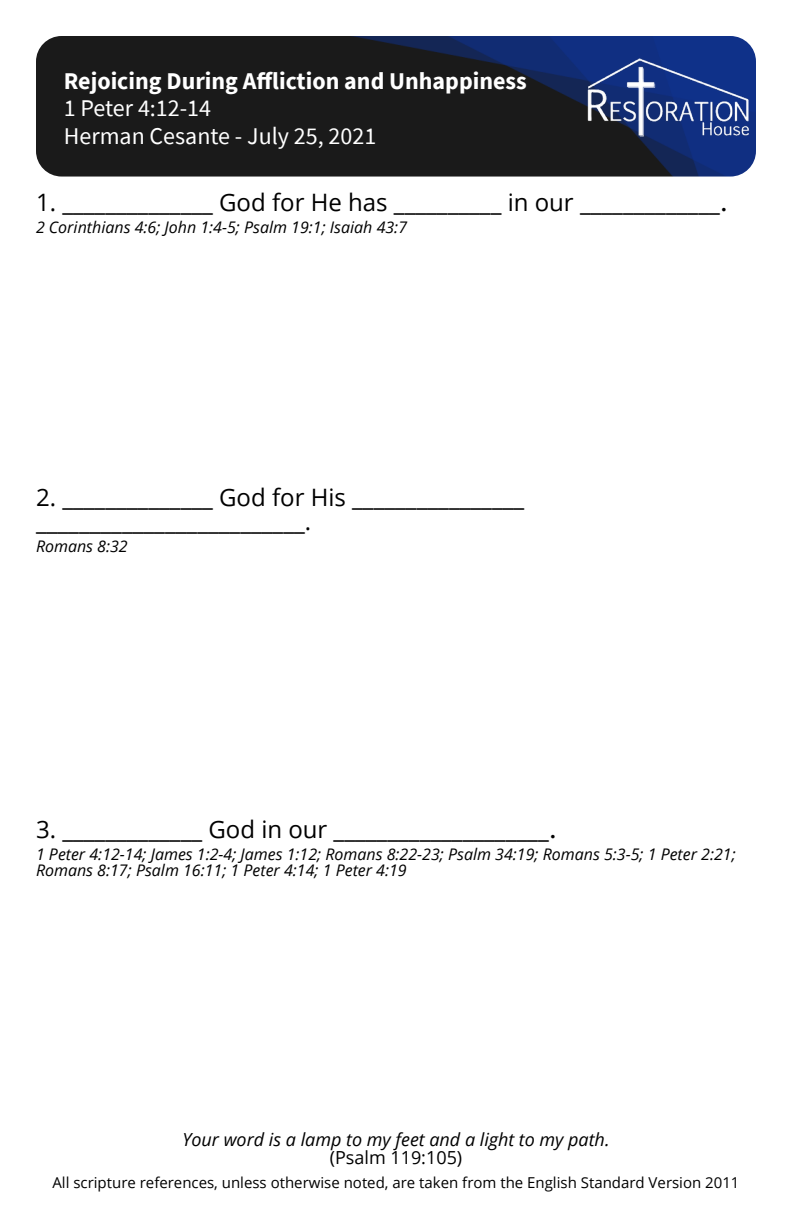
<style>
.page{position:relative;width:792px;height:1224px;background:#fff}
.page>*{position:absolute;margin:0;border:0;box-sizing:border-box;transform-origin:0 0}
.t1{font:24px/24px "Open Sans";color:#000}
.t2{font:700 24px "Source Sans Pro";color:#fff}
.t3{font:24px/27.6px "Source Sans Pro";color:#fff}
.t4{font:italic 18px "Open Sans";color:#000}
.t5{font:18px "Open Sans";color:#000}
.t6{font:italic 16px/16px "Open Sans";color:#000}
.t7{font:15px "Open Sans";color:#000}
.s1{font-family:"Trebuchet MS"}
</style>
<div class="page">
<img style="left:36px;top:36px;width:720px;height:141px;border-radius:26px">
<img style="left:580px;top:51px;width:176px;height:93px">
<h1 class="t2" style="left:64px;top:71px;width:465px">Rejoicing During Affliction and Unhappiness</h1>
<h1 class="t3" style="left:64px;top:96px;width:314px">1 Peter 4:12-14<br>Herman Cesante - July 25, 2021</h1>
<h1 class="t1" style="left:36px;top:193px;width:694px">1. ______________ God for He has __________ in our _____________<span class="s1">.</span></h1>
<p class="t6" style="left:36px;top:221px;width:373px">2 Corinthians 4:6; John 1:4-5; Psalm 19:1; Isaiah 43:7</p>
<h1 class="t1" style="left:36px;top:488px;width:490px">2. ______________ God for His ________________ _________________________.</h1>
<p class="t6" style="left:36px;top:540px;width:93px">Romans 8:32</p>
<h1 class="t1" style="left:36px;top:820px;width:523px">3. _____________ God in our ____________________<span class="s1">.</span></h1>
<p class="t6" style="left:36px;top:848px;width:701px">1 Peter 4:12-14; James 1:2-4; James 1:12; Romans 8:22-23; Psalm 34:19; Romans 5:3-5; 1 Peter 2:21;<br>Romans 8:17; Psalm 16:11; 1 Peter 4:14; 1 Peter 4:19</p>
<p class="t4" style="left:182px;top:1132px;width:429px">Your word is a lamp to my feet and a light to my path.</p>
<p class="t5" style="left:330px;top:1150px;width:134px">(Psalm 119:105)</p>
<p class="t7" style="left:52px;top:1177px;width:689px">All scripture references, unless otherwise noted, are taken from the English Standard Version 2011</p>
</div>
